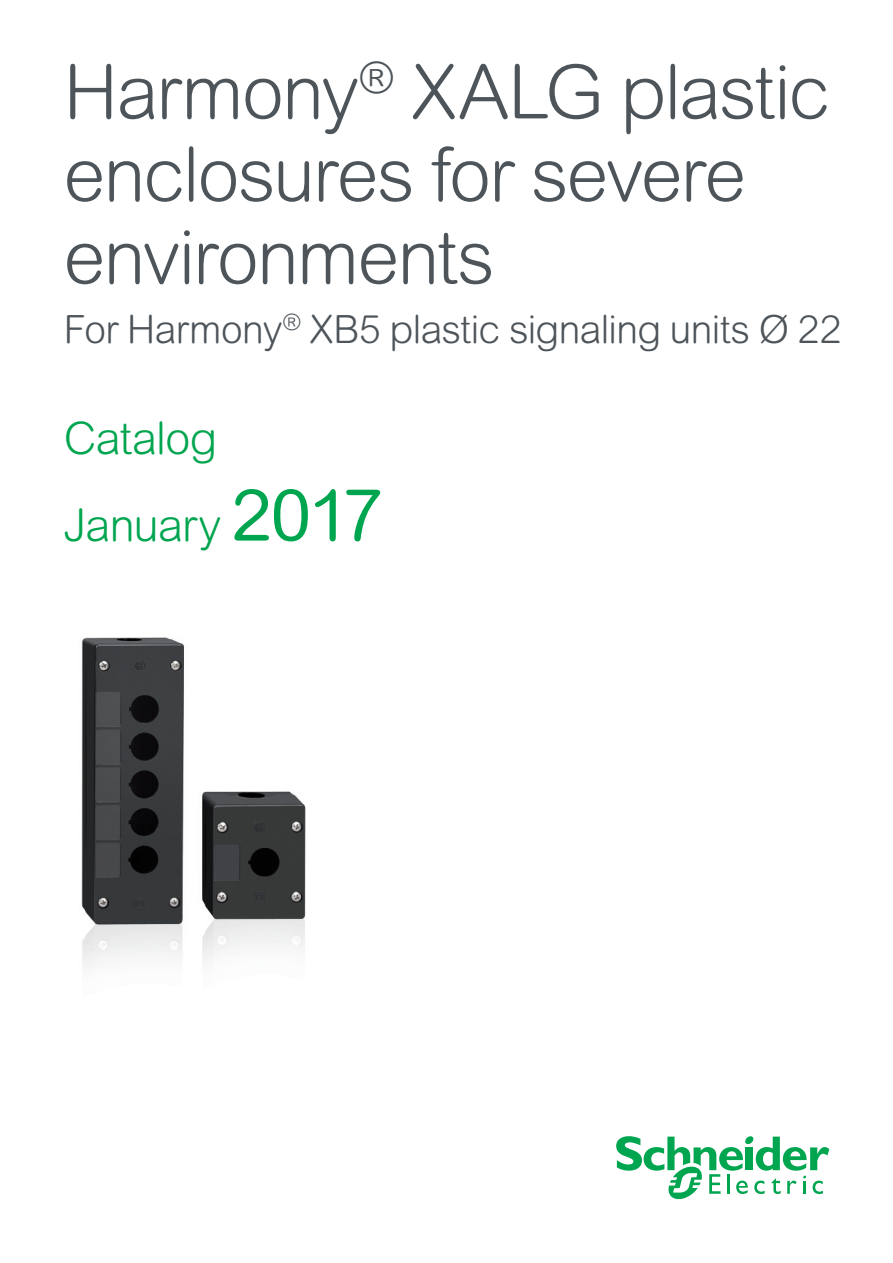
<style>
.page{position:relative;width:893px;height:1263px;background:#fff}
.page>*{position:absolute;margin:0;border:0;box-sizing:border-box;transform-origin:0 0}
._1_title__55_Light{font:300 75px/82.5px "Arial Rounded MT Pro";letter-spacing:-.02em;color:#4d545a}
._1_Catalog___Month{font:300 45px "Arial Rounded MT Pro";letter-spacing:-.015em;color:#00a54f}
._1_Sub_title__30_Lig{font:300 39px "Arial Rounded MT Pro";letter-spacing:-.015em;color:#4d545a}
.s1{font-weight:400;font-size:72px}
</style>
<div class="page">
<svg style="left:616px;top:1136px;width:213px;height:63px"></svg>
<img style="left:81px;top:637px;width:225px;height:332px">
<p class="_1_title__55_Light" style="left:64px;top:54px;width:768px">Harmony<sup>®</sup> XALG plastic enclosures for severe</p>
<p class="_1_title__55_Light" style="left:64px;top:219px;width:432px">environments</p>
<p class="_1_Sub_title__30_Lig" style="left:64px;top:307px;width:779px">For Harmony<sup>®</sup> XB5 plastic signaling units Ø 22</p>
<p class="_1_Catalog___Month" style="left:64px;top:412px;width:155px">Catalog</p>
<p class="_1_Catalog___Month" style="left:64px;top:499px;width:322px">January <span class="s1">2017</span></p>
</div>
